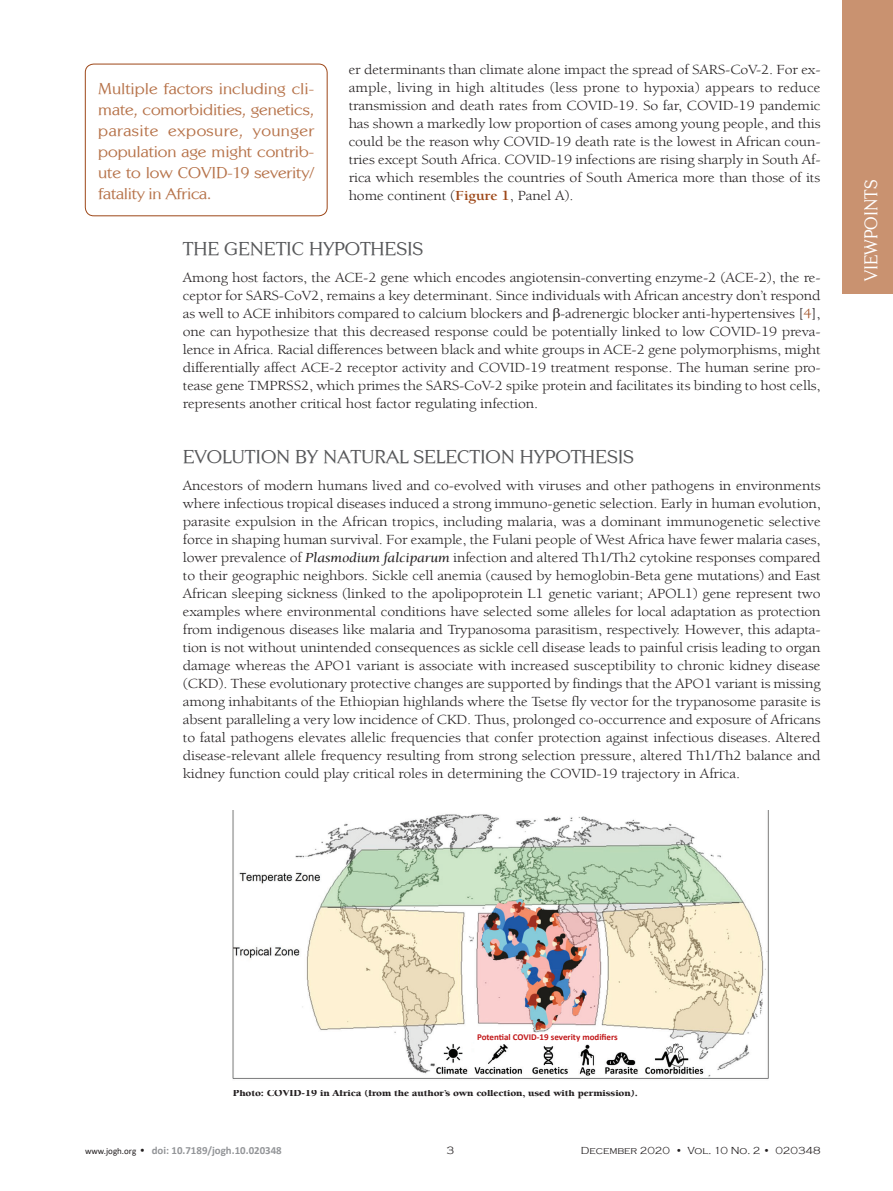
<style>
.page{position:relative;width:893px;height:1191px;background:#fff}
.page>*{position:absolute;margin:0;border:0;box-sizing:border-box;transform-origin:0 0}
.t1{font:18.6px "Centabel";letter-spacing:-.01em;color:#57585a;scale:1.11 1}
.t2{font:18px "Centabel";color:#fff}
.t3{font:15.6px/21px "Centabel";letter-spacing:-.01em;color:#b67249;text-align:justify;scale:1.11 1}
.t4{font:14.25px/18px "Berkeley Std";letter-spacing:-.01em;color:#231f20;text-align:justify;scale:1.11 1}
.t5{font:700 10.95px "Calibri";color:#939598}
.t6{font:300 10.95px "Copperplate Gothic";color:#231f20}
.t7{font:300 10.5px "Copperplate Gothic";color:#231f20}
.t8{font:900 10.05px "Berkeley Std";letter-spacing:-.01em;color:#231f20;scale:1.11 1}
.t9{font:700 9px "Calibri";color:#c11719}
.s1{font-weight:700;color:#9d4718}
.s2{font-family:"Times New Roman"}
.s3{color:#9d4718}
.s4{font-style:italic}
.s5{font-weight:400;font-size:9px;color:#231f20}
.s6{font-family:"Copperplate Gothic";font-weight:300;color:#231f20}
</style>
<div class="page">
<div style="left:842px;top:0;width:51px;height:293px;background:#c99270"></div>
<div style="left:85px;top:64px;width:242px;height:152px;border:1px solid #9d4718;border-radius:9px"></div>
<img style="left:233px;top:810px;width:536px;height:269px">
<div style="left:477px;top:1033px;width:157px;height:10px;background:#fff"></div>
<p class="t4" style="left:349px;top:61px;width:427px">er determinants than climate alone impact the spread of SARS-CoV-2. For ex&shy;ample, living in high altitudes (less prone to hypoxia) appears to reduce transmission and death rates from COVID-19. So far, COVID-19 pandemic has shown a markedly low proportion of cases among young people, and this could be the reason why COVID-19 death rate is the lowest in African coun&shy;tries except South Africa. COVID-19 infections are rising sharply in South Af&shy;rica which resembles the countries of South America more than those of its home continent (<span class="s1">Figure 1</span>, Panel A).</p>
<h1 class="t1" style="left:183px;top:238px;width:218px">THE GENETIC HYPOTHESIS</h1>
<p class="t4" style="left:183px;top:269px;width:576px">Among host factors, the ACE-2 gene which encodes angiotensin-converting enzyme-2 (ACE-2), the re&shy;ceptor for SARS-CoV2, remains a key determinant. Since individuals with African ancestry don’t respond as well to ACE inhibitors compared to calcium blockers and <span class="s2">β</span>-adrenergic blocker anti-hypertensives [<span class="s3">4</span>], one can hypothesize that this decreased response could be potentially linked to low COVID-19 preva&shy;lence in Africa. Racial differences between black and white groups in ACE-2 gene polymorphisms, might differentially affect ACE-2 receptor activity and COVID-19 treatment response. The human serine pro&shy;tease gene TMPRSS2, which primes the SARS-CoV-2 spike protein and facilitates its binding to host cells, represents another critical host factor regulating infection.</p>
<h1 class="t1" style="left:183px;top:446px;width:408px">EVOLUTION BY NATURAL SELECTION HYPOTHESIS</h1>
<p class="t4" style="left:183px;top:476px;width:576px">Ancestors of modern humans lived and co-evolved with viruses and other pathogens in environments where infectious tropical diseases induced a strong immuno-genetic selection. Early in human evolution, parasite expulsion in the African tropics, including malaria, was a dominant immunogenetic selective force in shaping human survival. For example, the Fulani people of West Africa have fewer malaria cases, lower prevalence of <span class="s4">Plasmodium falciparum</span> infection and altered Th1/Th2 cytokine responses compared to their geographic neighbors. Sickle cell anemia (caused by hemoglobin-Beta gene mutations) and East African sleeping sickness (linked to the apolipoprotein L1 genetic variant; APOL1) gene represent two examples where environmental conditions have selected some alleles for local adaptation as protection from indigenous diseases like malaria and Trypanosoma parasitism, respectively. However, this adapta&shy;tion is not without unintended consequences as sickle cell disease leads to painful crisis leading to organ damage whereas the APO1 variant is associate with increased susceptibility to chronic kidney disease (CKD). These evolutionary protective changes are supported by findings that the APO1 variant is missing among inhabitants of the Ethiopian highlands where the Tsetse fly vector for the trypanosome parasite is absent paralleling a very low incidence of CKD. Thus, prolonged co-occurrence and exposure of Africans to fatal pathogens elevates allelic frequencies that confer protection against infectious diseases. Altered disease-relevant allele frequency resulting from strong selection pressure, altered Th1/Th2 balance and kidney function could play critical roles in determining the COVID-19 trajectory in Africa.</p>
<p class="t3" style="left:98px;top:78px;width:196px">Multiple factors including cli&shy;mate, comorbidities, genetics, parasite exposure, younger population age might contrib&shy;ute to low COVID-19 severity/ fatality in Africa.</p>
<p class="t2" style="left:860px;top:281px;width:103px;rotate:-90deg">VIEWPOINTS</p>
<p class="t9" style="left:477px;top:1030px;width:142px">Potential COVID-19 severity modifiers</p>
<p class="t8" style="left:233px;top:1087px;width:366px">Photo: COVID-19 in Africa (from the author’s own collection, used with permission).</p>
<p class="t5" style="left:85px;top:1142px;width:198px"><span class="s5">www.jogh.org</span> <span class="s6">•</span> doi: 10.7189/jogh.10.020348</p>
<p class="t6" style="left:447px;top:1144px;width:9px">3</p>
<p class="t7" style="left:581px;top:1144px;width:241px">December 2020 • Vol. 10 No. 2 • 020348</p>
</div>
